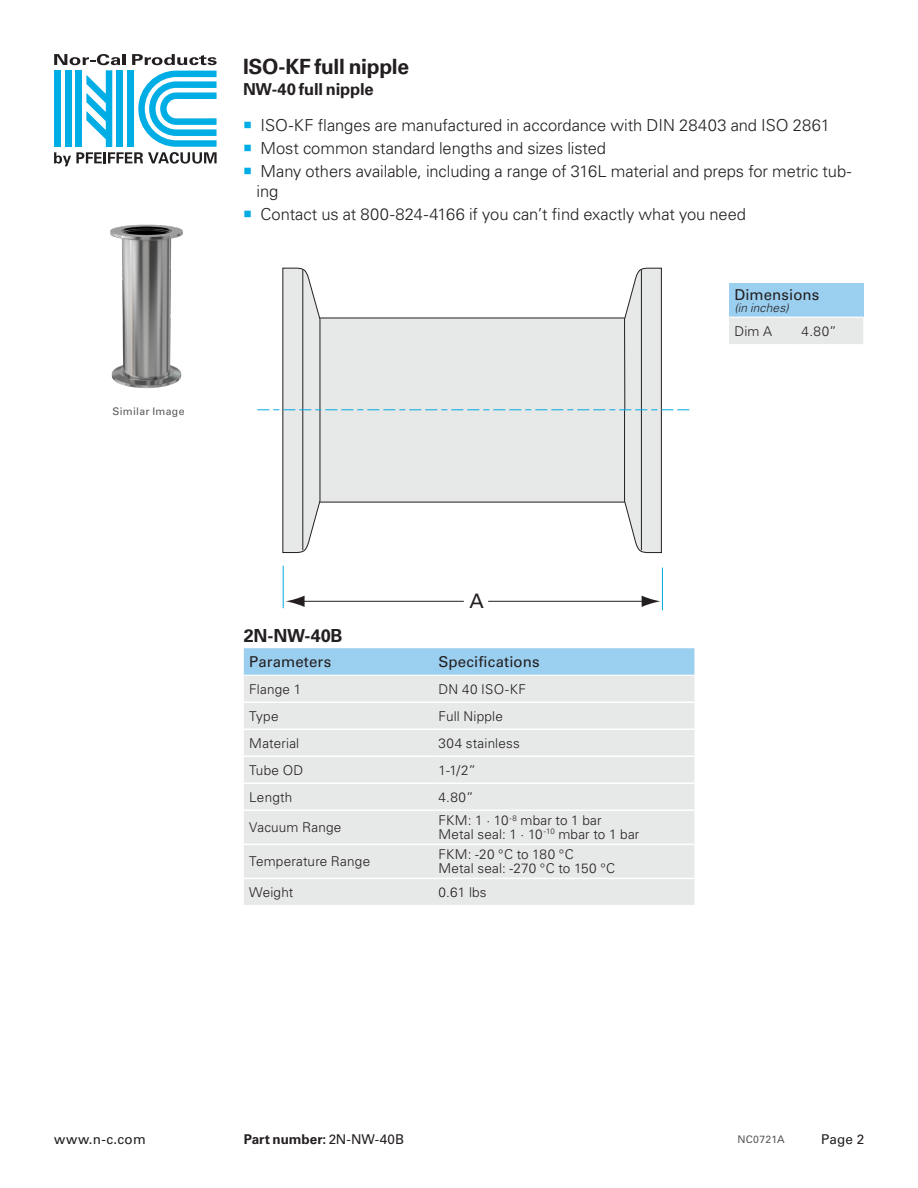
<style>
.page{position:relative;width:918px;height:1188px;background:#fff}
.page>*{position:absolute;margin:0;border:0;box-sizing:border-box;transform-origin:0 0}
.Column_E__Product_Na{font:700 21px "Univers LT Std";letter-spacing:-.015em;color:#231f20}
.t1{font:19.95px "Univers LT Std";color:#231f20}
.Part_number_-_Black{font:700 18px "Univers LT Std";letter-spacing:-.015em;color:#231f20}
.t2{font:300 16.5px/19.8px "Univers LT Std";letter-spacing:-.005em;color:#231f20}
.Column_E__Product_Na-2{font:700 16.5px "Univers LT Std";letter-spacing:-.01em;color:#231f20}
.Table_Header{font:15px "Univers LT Std";letter-spacing:.01em;color:#231f20}
.Table_Text_Black{font:300 13.5px/13.5px "Univers LT Std";letter-spacing:.015em;color:#231f20}
.Part_number_-_Black-2{font:700 13.5px "Univers LT Std";letter-spacing:-.005em;color:#231f20}
.t3{font:13.5px "Univers LT Std";letter-spacing:.01em;color:#231f20}
.Table_Header-2{font:italic 300 12px "Univers LT Std";letter-spacing:.01em;color:#231f20}
.Column_LK_-_Revision{font:10.5px "Univers LT Std";letter-spacing:.025em;color:#58595b}
.s1{font-weight:400}
</style>
<div class="page">
<svg style="left:54px;top:54px;width:163px;height:112px"></svg>
<img style="left:110px;top:224px;width:73px;height:165px">
<div style="left:729px;top:284px;width:134px;height:33px;background:#9bcff0"></div>
<div style="left:729px;top:318px;width:134px;height:26px;background:#e7e8e8"></div>
<hr style="left:662px;top:568px;width:1px;height:42px;background:#00a9e3">
<hr style="left:283px;top:566px;width:1px;height:42px;background:#00a9e3">
<hr style="left:301px;top:601px;width:163px;height:1px;background:#231f20">
<svg style="left:286px;top:596px;width:19px;height:11px"></svg>
<hr style="left:488px;top:601px;width:157px;height:1px;background:#231f20">
<svg style="left:642px;top:596px;width:19px;height:11px"></svg>
<svg style="left:257px;top:268px;width:433px;height:286px"></svg>
<svg style="left:244px;top:648px;width:450px;height:27px"></svg>
<div style="left:244px;top:676px;width:450px;height:229px;background:#e7e8e8"></div>
<hr style="left:244px;top:701px;width:189px;height:2px;background:#fff">
<hr style="left:433px;top:701px;width:261px;height:2px;background:#fff">
<hr style="left:244px;top:728px;width:189px;height:2px;background:#fff">
<hr style="left:433px;top:728px;width:261px;height:2px;background:#fff">
<hr style="left:244px;top:755px;width:189px;height:2px;background:#fff">
<hr style="left:433px;top:755px;width:261px;height:2px;background:#fff">
<hr style="left:244px;top:782px;width:189px;height:2px;background:#fff">
<hr style="left:433px;top:782px;width:261px;height:2px;background:#fff">
<hr style="left:244px;top:809px;width:189px;height:2px;background:#fff">
<hr style="left:433px;top:809px;width:261px;height:2px;background:#fff">
<hr style="left:244px;top:844px;width:189px;height:1px;background:#fff">
<hr style="left:433px;top:844px;width:261px;height:1px;background:#fff">
<hr style="left:244px;top:878px;width:189px;height:1px;background:#fff">
<hr style="left:433px;top:878px;width:261px;height:1px;background:#fff">
<p class="Column_E__Product_Na" style="left:243px;top:54px;width:168px">ISO-KF full nipple</p>
<p class="Column_E__Product_Na-2" style="left:243px;top:79px;width:132px">NW-40 full nipple</p>
<p class="t2" style="left:260px;top:115px;width:571px">ISO-KF flanges are manufactured in accordance with DIN 28403 and ISO 2861</p>
<p class="t2" style="left:260px;top:138px;width:347px">Most common standard lengths and sizes listed</p>
<p class="t2" style="left:257px;top:161px;width:597px">Many others available, including a range of 316L material and preps for metric tub&shy;ing</p>
<p class="t2" style="left:260px;top:204px;width:487px">Contact us at 800-824-4166 if you can’t find exactly what you need</p>
<p class="Column_LK_-_Revision" style="left:112px;top:405px;width:74px">Similar Image</p>
<p class="t1" style="left:470px;top:589px;width:16px">A</p>
<p class="Part_number_-_Black" style="left:244px;top:625px;width:100px">2N-NW-40B</p>
<p class="Table_Header" style="left:249px;top:653px;width:83px">Parameters</p>
<p class="Table_Header" style="left:438px;top:653px;width:103px">Specifications</p>
<p class="Table_Text_Black" style="left:249px;top:682px;width:53px">Flange 1</p>
<p class="Table_Text_Black" style="left:438px;top:682px;width:89px">DN 40 ISO-KF</p>
<p class="Table_Text_Black" style="left:249px;top:709px;width:31px">Type</p>
<p class="Table_Text_Black" style="left:438px;top:709px;width:66px">Full Nipple</p>
<p class="Table_Text_Black" style="left:249px;top:736px;width:52px">Material</p>
<p class="Table_Text_Black" style="left:438px;top:736px;width:83px">304 stainless</p>
<p class="Table_Text_Black" style="left:249px;top:763px;width:56px">Tube OD</p>
<p class="Table_Text_Black" style="left:438px;top:763px;width:39px">1-1/2”</p>
<p class="Table_Text_Black" style="left:249px;top:790px;width:45px">Length</p>
<p class="Table_Text_Black" style="left:438px;top:790px;width:37px">4.80”</p>
<p class="Table_Text_Black" style="left:249px;top:821px;width:94px">Vacuum Range</p>
<p class="Table_Text_Black" style="left:438px;top:814px;width:202px">FKM: 1 · 10<sup>-8</sup> mbar to 1 bar<br>Metal seal: 1 · 10<sup>-10</sup> mbar to 1 bar</p>
<p class="Table_Text_Black" style="left:249px;top:855px;width:122px">Temperature Range</p>
<p class="Table_Text_Black" style="left:438px;top:848px;width:178px">FKM: -20 °C to 180 °C<br>Metal seal: -270 °C to 150 °C</p>
<p class="Table_Text_Black" style="left:249px;top:885px;width:46px">Weight</p>
<p class="Table_Text_Black" style="left:438px;top:885px;width:50px">0.61 lbs</p>
<p class="Table_Header" style="left:734px;top:285px;width:87px">Dimensions</p>
<p class="Table_Header-2" style="left:734px;top:300px;width:56px">(in inches)</p>
<p class="Table_Text_Black" style="left:734px;top:325px;width:39px">Dim A</p>
<p class="Table_Text_Black" style="left:802px;top:325px;width:37px">4.80”</p>
<p class="t3" style="left:54px;top:1131px;width:93px">www.n-c.com</p>
<p class="t3" style="left:821px;top:1131px;width:45px">Page 2</p>
<p class="Part_number_-_Black-2" style="left:244px;top:1131px;width:162px">Part number: <span class="s1">2N-NW-40B</span></p>
<p class="Column_LK_-_Revision" style="left:737px;top:1133px;width:49px">NC0721A</p>
</div>
